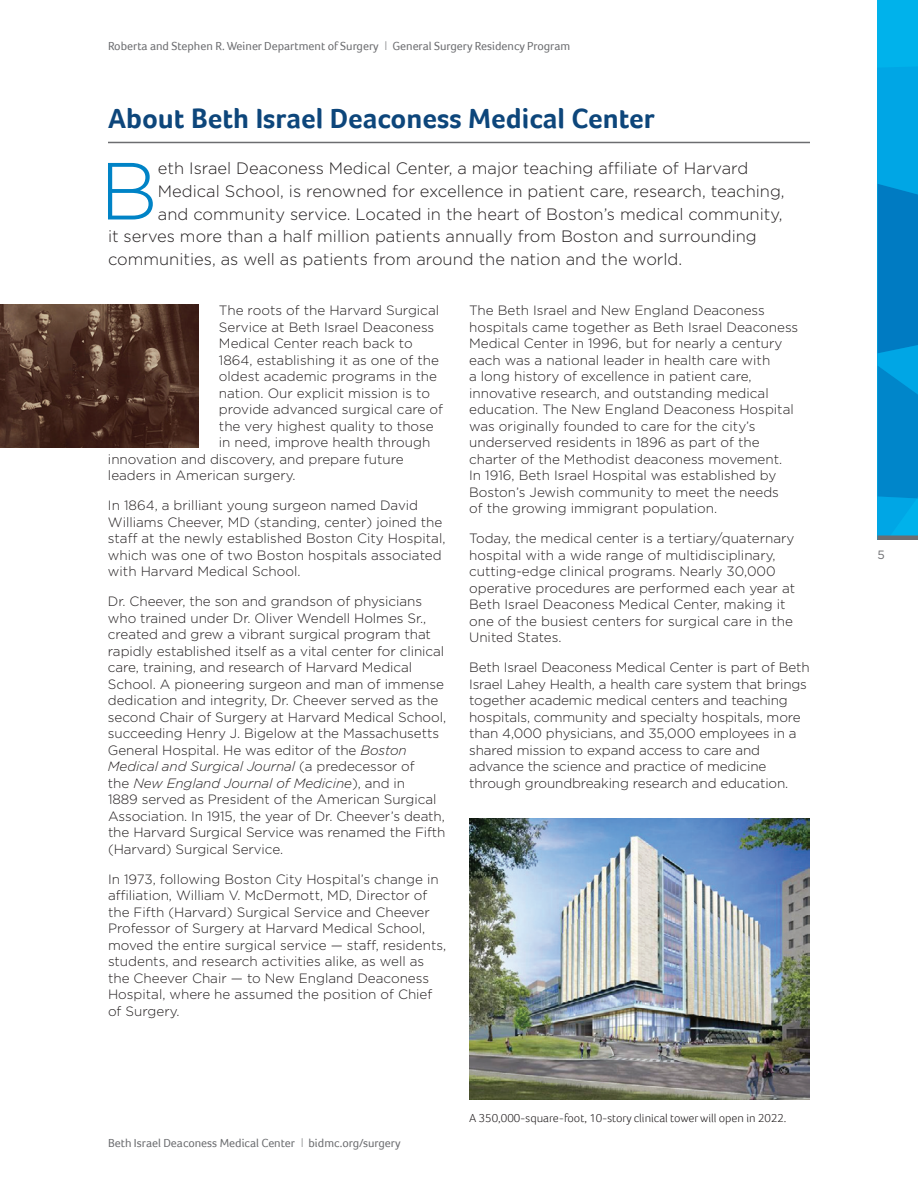
<style>
.page{position:relative;width:918px;height:1188px;background:#fff}
.page>*{position:absolute;margin:0;border:0;box-sizing:border-box;transform-origin:0 0}
.t1{font:300 80.85px "Gotham";color:#0083c6}
.t2{font:700 28.5px "Foco";color:#0d467b}
.t3{font:300 16.5px "Gotham";color:#231f20}
.t4{font:300 13.5px/16.5px "Gotham";color:#231f20}
.t5{font:12px "Foco";color:#6c6d70}
.t6{font:300 12px "Foco";color:#231f20}
.t7{font:12px "Gotham HTF";color:#6c6d70}
.s1{font-family:"Gotham";font-weight:300}
.s2{font-style:italic}
</style>
<div class="page">
<div style="left:878px;top:0;width:40px;height:539px;background:#00b2eb"></div>
<svg style="left:878px;top:67px;width:40px;height:469px"></svg>
<hr style="left:877px;top:536px;width:41px;height:4px;background:#6c6d70">
<hr style="left:108px;top:142px;width:702px;height:1px;background:#6c6d70">
<img style="left:0;top:305px;width:199px;height:142px">
<img style="left:469px;top:819px;width:341px;height:280px">
<p class="t5" style="left:108px;top:39px;width:464px">Roberta and Stephen R. Weiner Department of Surgery <span class="s1">l</span> General Surgery Residency Program</p>
<h2 class="t2" style="left:108px;top:102px;width:548px">About Beth Israel Deaconess Medical Center</h2>
<h1 class="t1" style="left:100px;top:140px;width:60px">B</h1>
<p class="t3" style="left:158px;top:158px;width:592px">eth Israel Deaconess Medical Center, a major teaching affiliate of Harvard</p>
<p class="t3" style="left:158px;top:181px;width:628px">Medical School, is renowned for excellence in patient care, research, teaching,</p>
<p class="t3" style="left:158px;top:203px;width:626px">and community service. Located in the heart of Boston’s medical community,</p>
<p class="t3" style="left:108px;top:226px;width:650px">it serves more than a half million patients annually from Boston and surrounding</p>
<p class="t3" style="left:108px;top:248px;width:576px">communities, as well as patients from around the nation and the world.</p>
<p class="t4" style="left:219px;top:302px;width:222px">The roots of the Harvard Surgical</p>
<p class="t4" style="left:219px;top:318px;width:217px">Service at Beth Israel Deaconess</p>
<p class="t4" style="left:219px;top:335px;width:195px">Medical Center reach back to</p>
<p class="t4" style="left:219px;top:351px;width:221px">1864, establishing it as one of the</p>
<p class="t4" style="left:219px;top:368px;width:219px">oldest academic programs in the</p>
<p class="t4" style="left:219px;top:384px;width:213px">nation. Our explicit mission is to</p>
<p class="t4" style="left:219px;top:401px;width:225px">provide advanced surgical care of</p>
<p class="t4" style="left:219px;top:417px;width:216px">the very highest quality to those</p>
<p class="t4" style="left:219px;top:434px;width:213px">in need, improve health through</p>
<p class="t4" style="left:108px;top:450px;width:297px">innovation and discovery, and prepare future</p>
<p class="t4" style="left:108px;top:467px;width:189px">leaders in American surgery.</p>
<p class="t4" style="left:108px;top:497px;width:339px">In 1864, a brilliant young surgeon named David Williams Cheever, MD (standing, center) joined the staff at the newly established Boston City Hospital, which was one of two Boston hospitals associated with Harvard Medical School.</p>
<p class="t4" style="left:108px;top:593px;width:340px">Dr. Cheever, the son and grandson of physicians who trained under Dr. Oliver Wendell Holmes Sr., created and grew a vibrant surgical program that rapidly established itself as a vital center for clinical care, training, and research of Harvard Medical School. A pioneering surgeon and man of immense dedication and integrity, Dr. Cheever served as the second Chair of Surgery at Harvard Medical School, succeeding Henry J. Bigelow at the Massachusetts General Hospital. He was editor of the <span class="s2">Boston Medical and Surgical Journal</span> (a predecessor of<br>the <span class="s2">New England Journal of Medicine</span>), and in<br>1889 served as President of the American Surgical Association. In 1915, the year of Dr. Cheever’s death, the Harvard Surgical Service was renamed the Fifth (Harvard) Surgical Service.</p>
<p class="t4" style="left:108px;top:870px;width:340px">In 1973, following Boston City Hospital’s change in affiliation, William V. McDermott, MD, Director of the Fifth (Harvard) Surgical Service and Cheever Professor of Surgery at Harvard Medical School, moved the entire surgical service — staff, residents, students, and research activities alike, as well as the Cheever Chair — to New England Deaconess Hospital, where he assumed the position of Chief of Surgery.</p>
<p class="t4" style="left:469px;top:302px;width:331px">The Beth Israel and New England Deaconess hospitals came together as Beth Israel Deaconess Medical Center in 1996, but for nearly a century each was a national leader in health care with<br>a long history of excellence in patient care, innovative research, and outstanding medical education. The New England Deaconess Hospital was originally founded to care for the city’s underserved residents in 1896 as part of the charter of the Methodist deaconess movement.<br>In 1916, Beth Israel Hospital was established by Boston’s Jewish community to meet the needs<br>of the growing immigrant population.</p>
<p class="t4" style="left:469px;top:530px;width:327px">Today, the medical center is a tertiary/quaternary hospital with a wide range of multidisciplinary, cutting-edge clinical programs. Nearly 30,000 operative procedures are performed each year at Beth Israel Deaconess Medical Center, making it one of the busiest centers for surgical care in the United States.</p>
<p class="t4" style="left:469px;top:659px;width:342px">Beth Israel Deaconess Medical Center is part of Beth Israel Lahey Health, a health care system that brings together academic medical centers and teaching hospitals, community and specialty hospitals, more than 4,000 physicians, and 35,000 employees in a shared mission to expand access to care and advance the science and practice of medicine through groundbreaking research and education.</p>
<p class="t5" style="left:108px;top:1136px;width:294px">Beth Israel Deaconess Medical Center <span class="s1">l</span> bidmc.org/surgery</p>
<p class="t6" style="left:469px;top:1110px;width:319px">A 350,000-square-foot, 10-story clinical tower will open in 2022.</p>
<p class="t7" style="left:877px;top:548px;width:9px">5</p>
</div>
